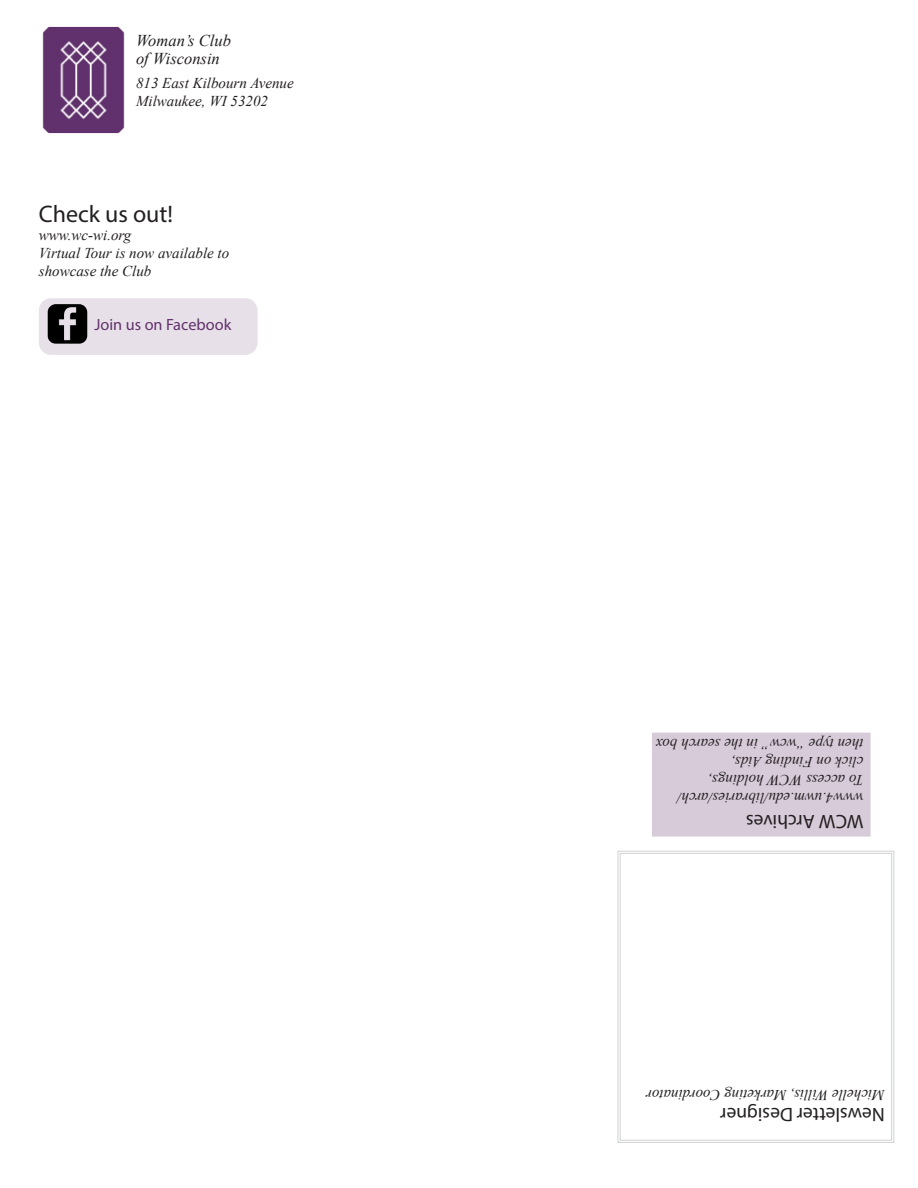
<style>
.page{position:relative;width:918px;height:1188px;background:#fff}
.page>*{position:absolute;margin:0;border:0;box-sizing:border-box;transform-origin:0 0}
.t1{font:24px "Myriad Pro";color:#231f20}
.t2{font:19.5px "Myriad Pro";color:#231f20}
.t3{font:italic 16.5px "Times New Roman";color:#231f20}
.t4{font:16.35px "Myriad Pro";color:#61316b}
.t5{font:italic 15px/18px "Times New Roman";color:#231f20}
</style>
<div class="page">
<div style="left:652px;top:733px;width:219px;height:104px;background:#d7cbda"></div>
<svg style="left:618px;top:851px;width:276px;height:292px"></svg>
<div style="left:620px;top:853px;width:272px;height:287px;border:1px solid #cfd2d0"></div>
<img style="left:42px;top:26px;width:83px;height:108px">
<div style="left:39px;top:298px;width:219px;height:57px;background:#e7e0e8;border-radius:12px"></div>
<img style="left:48px;top:304px;width:39px;height:40px">
<p class="t3" style="left:136px;top:29px;width:96px">Woman’s Club</p>
<p class="t3" style="left:136px;top:47px;width:85px">of Wisconsin</p>
<p class="t5" style="left:136px;top:74px;width:159px">813 East Kilbourn Avenue</p>
<p class="t5" style="left:136px;top:92px;width:134px">Milwaukee, WI 53202</p>
<p class="t1" style="left:39px;top:199px;width:136px">Check us out!</p>
<p class="t5" style="left:39px;top:225px;width:94px">www.wc-wi.org</p>
<p class="t5" style="left:39px;top:243px;width:192px">Virtual Tour is now available to showcase the Club</p>
<p class="t4" style="left:94px;top:314px;width:138px">Join us on Facebook</p>
<p class="t5" style="left:864px;top:753px;width:209px;rotate:-180deg">then type “wcw” in the search box</p>
<p class="t5" style="left:864px;top:771px;width:134px;rotate:-180deg">click on Finding Aids,</p>
<p class="t5" style="left:864px;top:789px;width:157px;rotate:-180deg">To access WCW holdings,</p>
<p class="t5" style="left:864px;top:807px;width:188px;rotate:-180deg">www4.uwm.edu/libraries/arch/</p>
<p class="t2" style="left:864px;top:834px;width:119px;rotate:-180deg">WCW Archives</p>
<p class="t5" style="left:885px;top:1105px;width:240px;rotate:-180deg">Michelle Willis, Marketing Coordinator</p>
<p class="t2" style="left:885px;top:1127px;width:166px;rotate:-180deg">Newsletter Designer</p>
</div>
